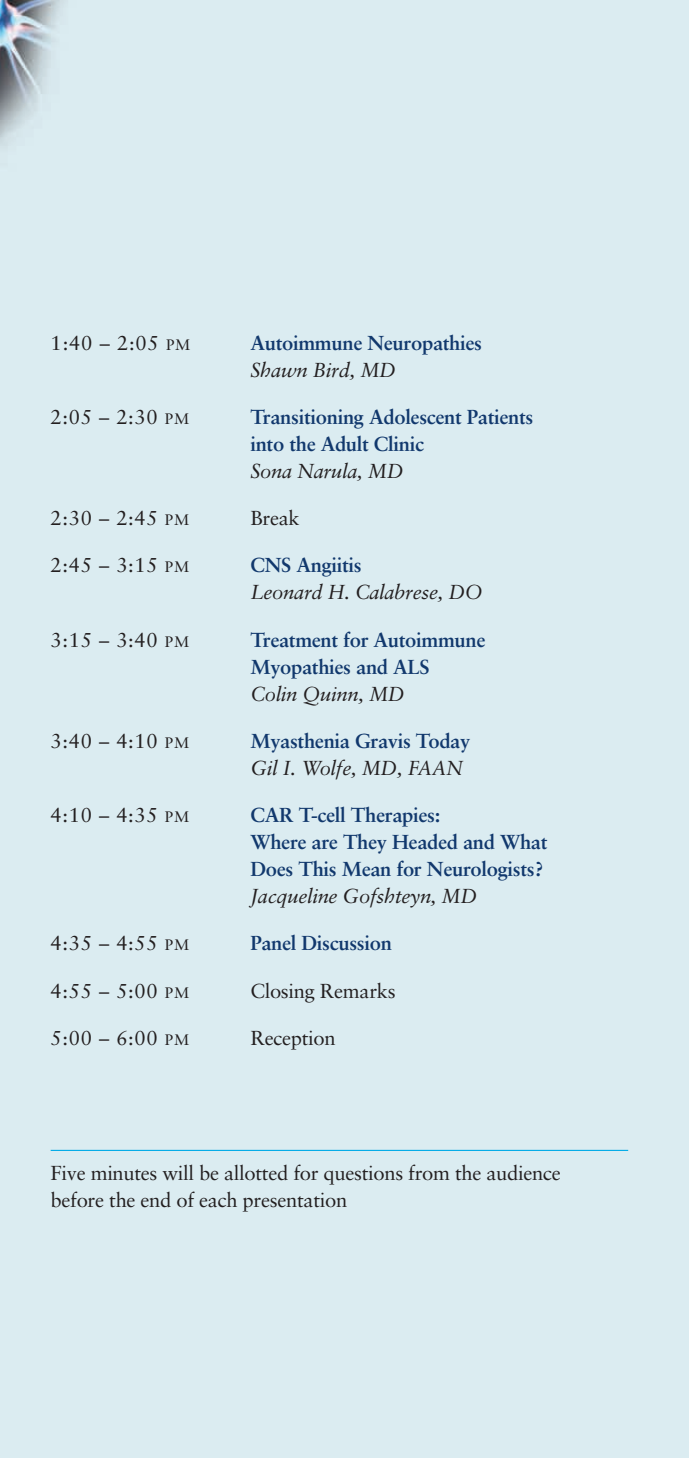
<style>
.page{position:relative;width:689px;height:1458px;background:#fff}
.page>*{position:absolute;margin:0;border:0;box-sizing:border-box;transform-origin:0 0}
.t1{font:700 20.25px/27px "Sabon";letter-spacing:-.015em;color:#11386d}
.t2{font:20.25px/27px "Sabon";letter-spacing:-.015em;color:#231f20}
.t3{font:italic 20.25px "Sabon";letter-spacing:-.015em;color:#231f20}
.s1{font-size:15.3px}
</style>
<div class="page">
<div style="left:0;top:0;width:688px;height:1458px;background:#dbecf1"></div>
<hr style="left:51px;top:1150px;width:577px;height:1px;background:#00abe7">
<p class="t2" style="left:51px;top:331px;width:141px">1:40 – 2:05 <span class="s1">PM</span></p>
<p class="t1" style="left:250px;top:331px;width:233px">Autoimmune Neuropathies</p>
<p class="t3" style="left:250px;top:361px;width:147px">Shawn Bird, MD</p>
<p class="t2" style="left:51px;top:405px;width:140px">2:05 – 2:30 <span class="s1">PM</span></p>
<p class="t1" style="left:250px;top:405px;width:284px">Transitioning Adolescent Patients into the Adult Clinic</p>
<p class="t3" style="left:250px;top:462px;width:155px">Sona Narula, MD</p>
<p class="t2" style="left:51px;top:506px;width:140px">2:30 – 2:45 <span class="s1">PM</span></p>
<p class="t2" style="left:250px;top:506px;width:51px">Break</p>
<p class="t2" style="left:51px;top:553px;width:140px">2:45 – 3:15 <span class="s1">PM</span></p>
<p class="t1" style="left:250px;top:553px;width:113px">CNS Angiitis</p>
<p class="t3" style="left:250px;top:584px;width:234px">Leonard H. Calabrese, DO</p>
<p class="t2" style="left:51px;top:628px;width:140px">3:15 – 3:40 <span class="s1">PM</span></p>
<p class="t1" style="left:250px;top:628px;width:236px">Treatment for Autoimmune<br>Myopathies and ALS</p>
<p class="t3" style="left:250px;top:685px;width:156px">Colin Quinn, MD</p>
<p class="t2" style="left:51px;top:729px;width:140px">3:40 – 4:10 <span class="s1">PM</span></p>
<p class="t1" style="left:250px;top:729px;width:221px">Myasthenia Gravis Today</p>
<p class="t3" style="left:250px;top:759px;width:214px">Gil I. Wolfe, MD, FAAN</p>
<p class="t2" style="left:51px;top:803px;width:140px">4:10 – 4:35 <span class="s1">PM</span></p>
<p class="t1" style="left:250px;top:803px;width:298px">CAR T-cell Therapies:<br>Where are They Headed and What<br>Does This Mean for Neurologists?</p>
<p class="t3" style="left:250px;top:888px;width:228px">Jacqueline Gofshteyn, MD</p>
<p class="t2" style="left:51px;top:931px;width:140px">4:35 – 4:55 <span class="s1">PM</span></p>
<p class="t1" style="left:250px;top:931px;width:143px">Panel Discussion</p>
<p class="t2" style="left:51px;top:979px;width:140px">4:55 – 5:00 <span class="s1">PM</span></p>
<p class="t2" style="left:250px;top:979px;width:147px">Closing Remarks</p>
<p class="t2" style="left:51px;top:1026px;width:140px">5:00 – 6:00 <span class="s1">PM</span></p>
<p class="t2" style="left:250px;top:1026px;width:87px">Reception</p>
<p class="t2" style="left:51px;top:1161px;width:511px">Five minutes will be allotted for questions from the audience before the end of each presentation</p>
</div>
